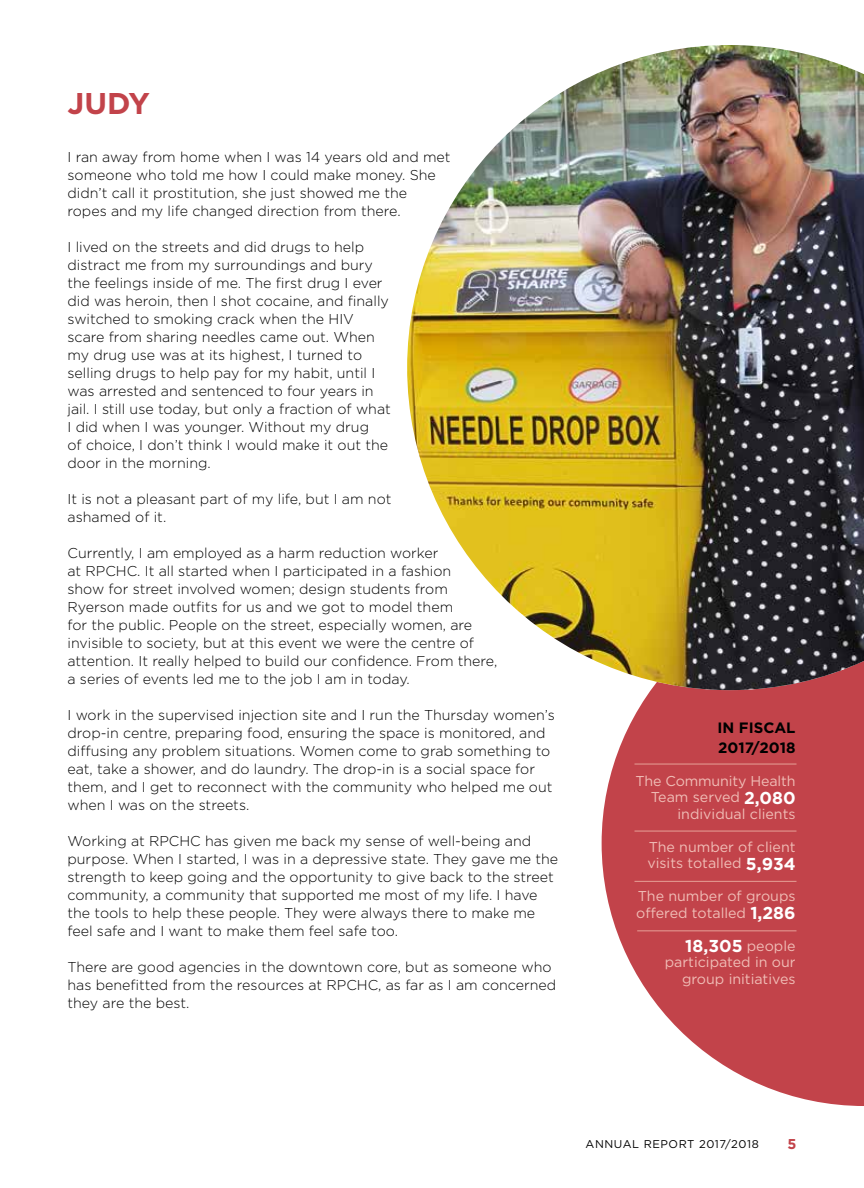
<style>
.page{position:relative;width:864px;height:1188px;background:#fff}
.page>*{position:absolute;margin:0;border:0;box-sizing:border-box;transform-origin:0 0}
.t1{font:700 30px "Gotham";color:#c2434a}
.t2{font:700 17.25px "Gotham";color:#fff}
.t3{font:700 15px/19.5px "Gotham";color:#000}
.t4{font:300 14.25px/18px "Gotham";color:#000}
.t5{font:14.25px/16.5px "Gotham";color:#f0bdb6;text-align:right}
.t6{font:700 14.25px "Gotham";color:#c2434a}
.t7{font:11.25px "Gotham";letter-spacing:.05em;color:#000}
.s1{font-weight:700;font-size:17.25px;color:#fff}
.s2{font-weight:400;font-size:14.25px;color:#f0bdb6}
</style>
<div class="page">
<svg style="left:602px;top:690px;width:262px;height:416px;fill:#c2434a"></svg>
<hr style="left:634px;top:764px;width:162px;height:1px;background:#e6a097">
<hr style="left:634px;top:831px;width:162px;height:1px;background:#e6a097">
<hr style="left:634px;top:881px;width:162px;height:1px;background:#e6a097">
<hr style="left:637px;top:930px;width:159px;height:1px;background:#e6a097">
<img style="left:407px;top:45px;width:457px;height:645px">
<h1 class="t1" style="left:68px;top:83px;width:84px">JUDY</h1>
<p class="t4" style="left:68px;top:148px;width:385px">I ran away from home when I was 14 years old and met someone who told me how I could make money. She didn’t call it prostitution, she just showed me the<br>ropes and my life changed direction from there.</p>
<p class="t4" style="left:68px;top:238px;width:325px">I lived on the streets and did drugs to help distract me from my surroundings and bury the feelings inside of me. The first drug I ever did was heroin, then I shot cocaine, and finally switched to smoking crack when the HIV scare from sharing needles came out. When my drug use was at its highest, I turned to selling drugs to help pay for my habit, until I was arrested and sentenced to four years in jail. I still use today, but only a fraction of what I did when I was younger. Without my drug<br>of choice, I don’t think I would make it out the door in the morning.</p>
<p class="t4" style="left:68px;top:490px;width:326px">It is not a pleasant part of my life, but I am not ashamed of it.</p>
<p class="t4" style="left:68px;top:544px;width:431px">Currently, I am employed as a harm reduction worker<br>at RPCHC. It all started when I participated in a fashion<br>show for street involved women; design students from Ryerson made outfits for us and we got to model them<br>for the public. People on the street, especially women, are invisible to society, but at this event we were the centre of attention. It really helped to build our confidence. From there, a series of events led me to the job I am in today.</p>
<p class="t4" style="left:68px;top:706px;width:489px">I work in the supervised injection site and I run the Thursday women’s drop-in centre, preparing food, ensuring the space is monitored, and diffusing any problem situations. Women come to grab something to eat, take a shower, and do laundry. The drop-in is a social space for them, and I get to reconnect with the community who helped me out when I was on the streets.</p>
<p class="t4" style="left:68px;top:832px;width:492px">Working at RPCHC has given me back my sense of well-being and purpose. When I started, I was in a depressive state. They gave me the strength to keep going and the opportunity to give back to the street community, a community that supported me most of my life. I have the tools to help these people. They were always there to make me feel safe and I want to make them feel safe too.</p>
<p class="t4" style="left:68px;top:958px;width:490px">There are good agencies in the downtown core, but as someone who has benefitted from the resources at RPCHC, as far as I am concerned they are the best.</p>
<p class="t3" style="left:718px;top:718px;width:80px">IN FISCAL<br>2017/2018</p>
<p class="t5" style="left:636px;top:772px;width:162px">The Community Health<br>Team served <span class="s1">2,080 </span>individual clients</p>
<p class="t5" style="left:647px;top:838px;width:150px;text-align:left">The number of client visits totalled <span class="s1">5,934</span></p>
<p class="t5" style="left:636px;top:887px;width:161px;text-align:left">The number of groups offered totalled <span class="s1">1,286</span></p>
<p class="t2" style="left:685px;top:934px;width:112px">18,305 <span class="s2">people</span></p>
<p class="t5" style="left:665px;top:953px;width:132px">participated in our group initiatives</p>
<p class="t7" style="left:586px;top:1136px;width:175px">ANNUAL REPORT 2017/2018</p>
<p class="t6" style="left:788px;top:1134px;width:10px">5</p>
</div>
